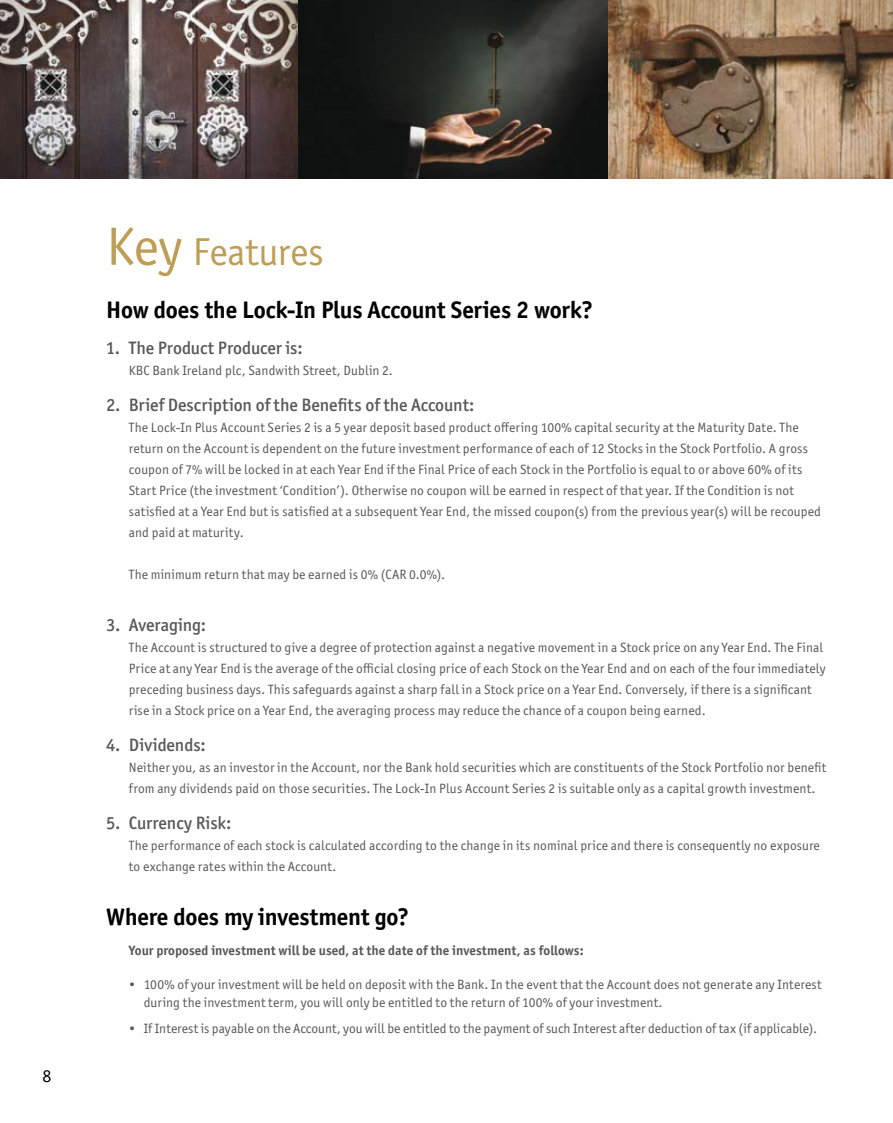
<style>
.page{position:relative;width:893px;height:1123px;background:#fff}
.page>*{position:absolute;margin:0;border:0;box-sizing:border-box;transform-origin:0 0}
.t1{font:39px "Officina Sans ITC Std";color:#be9e55}
.t2{font:700 24px "Officina Sans ITC Std";letter-spacing:-.01em;color:#000}
.t3{font:500 18px "Officina Sans ITC Std";letter-spacing:-.005em;color:#58585a}
.t4{font:18px "Officina Sans ITC Std";color:#000}
.t5{font:13.5px/21px "Officina Sans ITC Std";letter-spacing:.01em;color:#58585a}
.t6{font:700 13.5px "Officina Sans ITC Std";letter-spacing:.005em;color:#58585a}
.s1{font-size:54px}
</style>
<div class="page">
<img style="left:0;top:0;width:893px;height:179px">
<h3 class="t4" style="left:43px;top:1065px;width:10px">8</h3>
<h1 class="t1" style="left:106px;top:229px;width:219px"><span class="s1">Key</span> Features</h1>
<h2 class="t2" style="left:106px;top:295px;width:488px">How does the Lock-In Plus Account Series 2 work?</h2>
<h3 class="t3" style="left:106px;top:337px;width:198px">1. The Product Producer is:</h3>
<p class="t5" style="left:129px;top:360px;width:266px">KBC Bank Ireland plc, Sandwith Street, Dublin 2.</p>
<h3 class="t3" style="left:106px;top:394px;width:370px">2. Brief Description of the Benefits of the Account:</h3>
<p class="t5" style="left:129px;top:417px;width:694px">The Lock-In Plus Account Series 2 is a 5 year deposit based product offering 100% capital security at the Maturity Date. The return on the Account is dependent on the future investment performance of each of 12 Stocks in the Stock Portfolio. A gross coupon of 7% will be locked in at each Year End if the Final Price of each Stock in the Portfolio is equal to or above 60% of its Start Price (the investment ‘Condition’). Otherwise no coupon will be earned in respect of that year. If the Condition is not satisfied at a Year End but is satisfied at a subsequent Year End, the missed coupon(s) from the previous year(s) will be recouped and paid at maturity.</p>
<p class="t5" style="left:129px;top:564px;width:318px">The minimum return that may be earned is 0% (CAR 0.0%).</p>
<h3 class="t3" style="left:106px;top:614px;width:101px">3. Averaging:</h3>
<p class="t5" style="left:129px;top:637px;width:698px">The Account is structured to give a degree of protection against a negative movement in a Stock price on any Year End. The Final Price at any Year End is the average of the official closing price of each Stock on the Year End and on each of the four immediately preceding business days. This safeguards against a sharp fall in a Stock price on a Year End. Conversely, if there is a significant rise in a Stock price on a Year End, the averaging process may reduce the chance of a coupon being earned.</p>
<h3 class="t3" style="left:106px;top:734px;width:101px">4. Dividends:</h3>
<p class="t5" style="left:129px;top:757px;width:699px">Neither you, as an investor in the Account, nor the Bank hold securities which are constituents of the Stock Portfolio nor benefit from any dividends paid on those securities. The Lock-In Plus Account Series 2 is suitable only as a capital growth investment.</p>
<h3 class="t3" style="left:106px;top:812px;width:127px">5. Currency Risk:</h3>
<p class="t5" style="left:129px;top:835px;width:693px">The performance of each stock is calculated according to the change in its nominal price and there is consequently no exposure to exchange rates within the Account.</p>
<h2 class="t2" style="left:106px;top:902px;width:304px">Where does my investment go?</h2>
<p class="t6" style="left:129px;top:942px;width:456px">Your proposed investment will be used, at the date of the investment, as follows:</p>
<p class="t5" style="left:144px;top:975px;width:679px;line-height:18px;text-indent:-15px">• 100% of your investment will be held on deposit with the Bank. In the event that the Account does not generate any Interest during the investment term, you will only be entitled to the return of 100% of your investment.</p>
<p class="t5" style="left:129px;top:1017px;width:690px">• If Interest is payable on the Account, you will be entitled to the payment of such Interest after deduction of tax (if applicable).</p>
</div>
